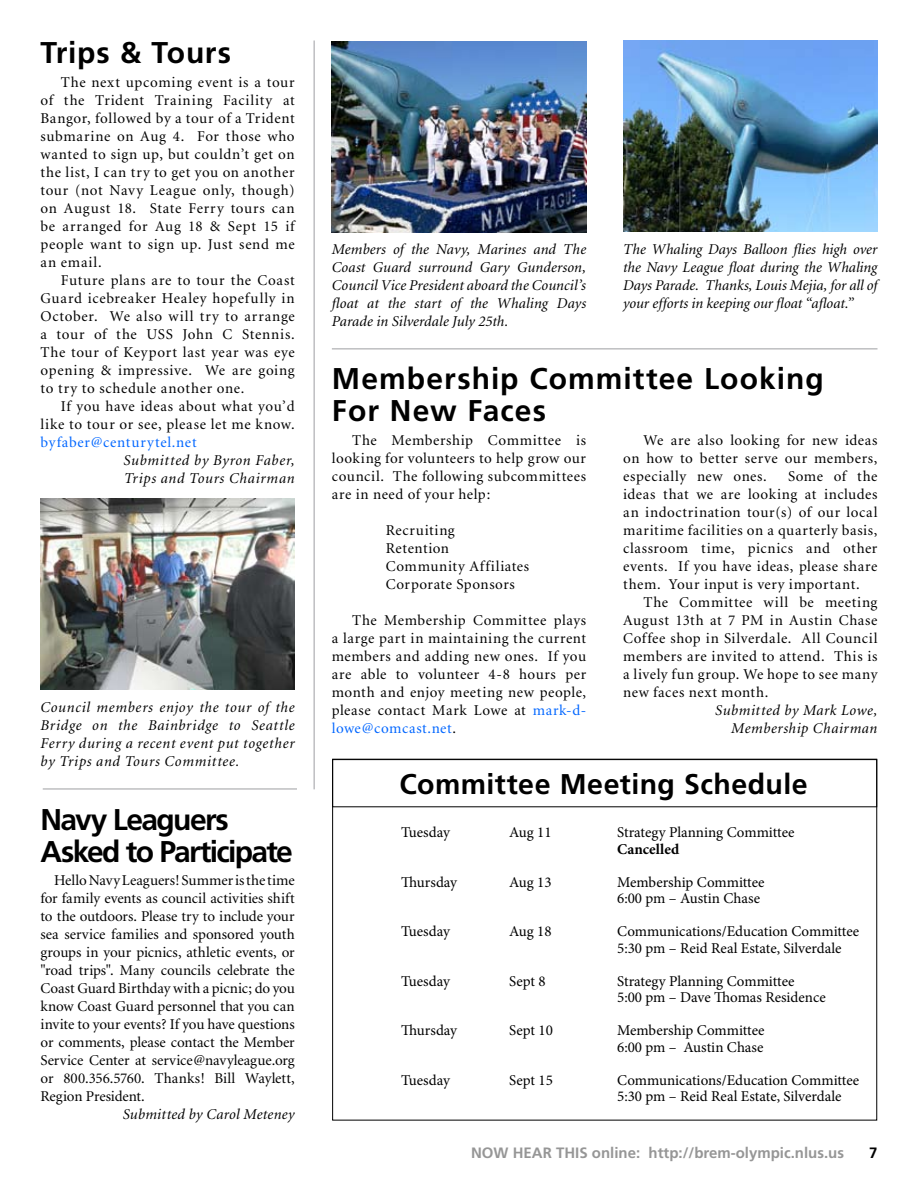
<style>
.page{position:relative;width:918px;height:1188px;background:#fff}
.page>*{position:absolute;margin:0;border:0;box-sizing:border-box;transform-origin:0 0}
.t1{font:700 30px/31.5px "Frutiger";letter-spacing:.025em;color:#000}
.t2{font:700 30px/31.5px "Frutiger";letter-spacing:-.055em;color:#000}
.t3{font:700 28.5px "Frutiger";letter-spacing:.015em;color:#000}
.t4{font:15px/18px "Minion";letter-spacing:.035em;color:#000;text-align:justify}
.t5{font:italic 15px/18px "Minion";letter-spacing:.03em;color:#000;text-align:justify}
.t6{font:15px/16.5px "Minion Pro";color:#000}
.t7{font:700 15px "Frutiger";color:#969696}
.t8{font:15px "Minion";letter-spacing:.05em;color:#06f}
.t9{font:700 15px "Minion Pro";letter-spacing:.005em;color:#000}
.t10{font:700 15px "Frutiger";color:#000}
.s1{color:#06f}
</style>
<div class="page">
<hr style="left:314px;top:40px;width:1px;height:749px;background:#a8a9ac">
<hr style="left:43px;top:788px;width:254px;height:2px;background:#a8a9ac">
<hr style="left:332px;top:348px;width:546px;height:1px;background:#a8a9ac">
<div style="left:332px;top:759px;width:545px;height:48px;border:1px solid #000"></div>
<img style="left:40px;top:498px;width:255px;height:191px">
<img style="left:623px;top:40px;width:255px;height:191px">
<img style="left:332px;top:41px;width:254px;height:191px">
<h1 class="t1" style="left:40px;top:37px;width:192px">Trips &amp; Tours</h1>
<p class="t4" style="left:40px;top:73px;width:256px;text-indent:20px">The next upcoming event is a tour of the Trident Training Facility at Bangor, followed by a tour of a Trident submarine on Aug 4. For those who wanted to sign up, but couldn’t get on the list, I can try to get you on another tour (not Navy League only, though) on August 18. State Ferry tours can be arranged for Aug 18 &amp; Sept 15 if people want to sign up. Just send me an email.</p>
<p class="t4" style="left:40px;top:271px;width:256px;text-indent:20px">Future plans are to tour the Coast Guard icebreaker Healey hopefully in October. We also will try to arrange a tour of the USS John C Stennis.<br>The tour of Keyport last year was eye opening &amp; impressive. We are going to try to schedule another one.</p>
<p class="t4" style="left:40px;top:397px;width:256px;text-align:right">If you have ideas about what you’d like to tour or see, please let me know.</p>
<p class="t8" style="left:40px;top:434px;width:158px">byfaber@centurytel.net</p>
<p class="t5" style="left:123px;top:451px;width:173px">Submitted by Byron Faber,<br>Trips and Tours Chairman</p>
<p class="t5" style="left:40px;top:699px;width:256px">Council members enjoy the tour of the Bridge on the Bainbridge to Seattle Ferry during a recent event put together by Trips and Tours Committee.</p>
<h1 class="t2" style="left:40px;top:804px;width:254px">Navy Leaguers<br>Asked to Participate</h1>
<p class="t4" style="left:40px;top:871px;width:256px;text-indent:14px">Hello Navy Leaguers! Summer is the time for family events as council activities shift to the outdoors. Please try to include your sea service families and sponsored youth groups in your picnics, athletic events, or "road trips". Many councils celebrate the Coast Guard Birthday with a picnic; do you know Coast Guard personnel that you can invite to your events? If you have questions or comments, please contact the Member Service Center at service@navyleague.org or 800.356.5760. Thanks! Bill Waylett, Region President.</p>
<p class="t5" style="left:123px;top:1106px;width:174px">Submitted by Carol Meteney</p>
<p class="t5" style="left:332px;top:241px;width:256px">Members of the Navy, Marines and The Coast Guard surround Gary Gunderson, Council Vice President aboard the Council’s float at the start of the Whaling Days Parade in Silverdale July 25th.</p>
<p class="t5" style="left:623px;top:241px;width:256px">The Whaling Days Balloon flies high over the Navy League float during the Whaling Days Parade. Thanks, Louis Mejia, for all of your efforts in keeping our float “afloat.”</p>
<h1 class="t1" style="left:332px;top:363px;width:493px">Membership Committee Looking<br>For New Faces</h1>
<p class="t4" style="left:332px;top:432px;width:256px;text-indent:20px">The Membership Committee is looking for volunteers to help grow our council. The following subcommittees are in need of your help:</p>
<p class="t4" style="left:386px;top:522px;width:145px;text-align:left">Recruiting<br>Retention<br>Community Affiliates<br>Corporate Sponsors</p>
<p class="t4" style="left:332px;top:612px;width:256px;text-indent:20px">The Membership Committee plays a large part in maintaining the current members and adding new ones. If you are able to volunteer 4-8 hours per month and enjoy meeting new people, please contact Mark Lowe at <span class="s1">mark-d&shy;lowe@comcast.net</span>.</p>
<h2 class="t3" style="left:399px;top:767px;width:410px">Committee Meeting Schedule</h2>
<p class="t4" style="left:623px;top:432px;width:256px;text-indent:20px">We are also looking for new ideas on how to better serve our members, especially new ones.</p>
<p class="t4" style="left:623px;top:468px;width:256px;text-indent:165px">Some of the ideas that we are looking at includes an indoctrination tour(s) of our local maritime facilities on a quarterly basis, classroom time, picnics and other events. If you have ideas, please share them. Your input is very important.</p>
<p class="t4" style="left:623px;top:594px;width:256px;text-indent:20px">The Committee will be meeting August 13th at 7 PM in Austin Chase Coffee shop in Silverdale. All Council members are invited to attend. This is a lively fun group. We hope to see many new faces next month.</p>
<p class="t5" style="left:715px;top:702px;width:164px;text-align:right">Submitted by Mark Lowe,<br>Membership Chairman</p>
<p class="t6" style="left:401px;top:824px;width:50px">Tuesday</p>
<p class="t6" style="left:509px;top:824px;width:44px">Aug 11</p>
<p class="t6" style="left:617px;top:824px;width:179px">Strategy Planning Committee</p>
<p class="t9" style="left:617px;top:839px;width:64px">Cancelled</p>
<p class="t6" style="left:401px;top:874px;width:58px">Thursday</p>
<p class="t6" style="left:509px;top:874px;width:44px">Aug 13</p>
<p class="t6" style="left:617px;top:874px;width:149px">Membership Committee<br>6:00 pm – Austin Chase</p>
<p class="t6" style="left:401px;top:923px;width:50px">Tuesday</p>
<p class="t6" style="left:509px;top:923px;width:44px">Aug 18</p>
<p class="t6" style="left:617px;top:923px;width:244px">Communications/Education Committee<br>5:30 pm – Reid Real Estate, Silverdale</p>
<p class="t6" style="left:401px;top:973px;width:50px">Tuesday</p>
<p class="t6" style="left:509px;top:973px;width:38px">Sept 8</p>
<p class="t6" style="left:617px;top:973px;width:210px">Strategy Planning Committee<br>5:00 pm – Dave Thomas Residence</p>
<p class="t6" style="left:401px;top:1022px;width:58px">Thursday</p>
<p class="t6" style="left:509px;top:1022px;width:45px">Sept 10</p>
<p class="t6" style="left:617px;top:1022px;width:149px">Membership Committee<br>6:00 pm – Austin Chase</p>
<p class="t6" style="left:401px;top:1072px;width:50px">Tuesday</p>
<p class="t6" style="left:509px;top:1072px;width:45px">Sept 15</p>
<p class="t6" style="left:617px;top:1072px;width:244px">Communications/Education Committee<br>5:30 pm – Reid Real Estate, Silverdale</p>
<p class="t7" style="left:471px;top:1144px;width:375px">NOW HEAR THIS online: http://brem-olympic.nlus.us</p>
<p class="t10" style="left:869px;top:1144px;width:10px">7</p>
</div>
